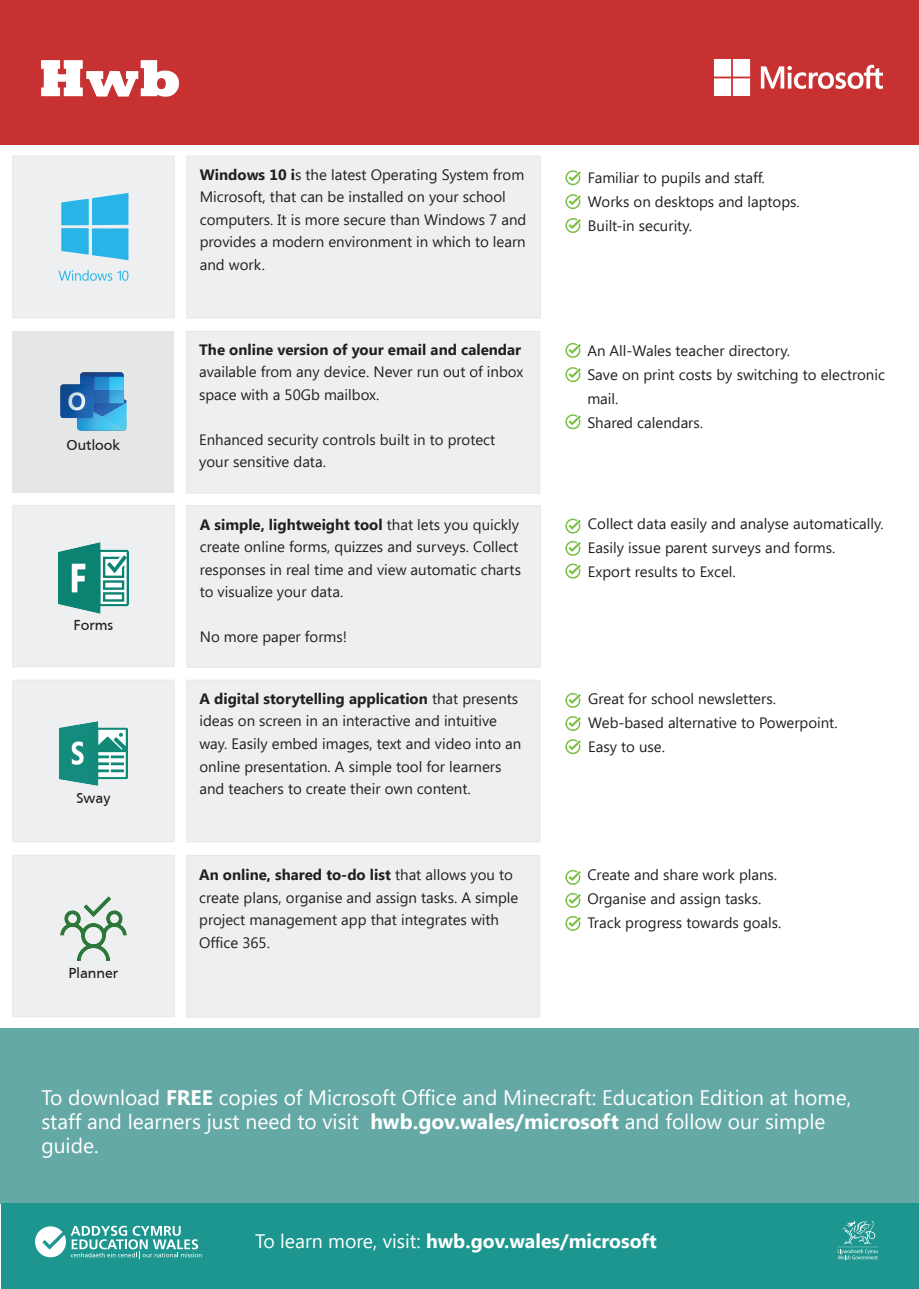
<style>
.page{position:relative;width:919px;height:1289px;background:#fff}
.page>*{position:absolute;margin:0;border:0;box-sizing:border-box;transform-origin:0 0}
.t1{font:21px/24px "Segoe UI";color:#fff}
.t2{font:700 19.5px "Segoe UI";color:#fff}
.t3{font:15px/22.5px "Segoe UI";color:#231f20}
.t4{font:700 15px "Segoe UI";color:#231f20}
.t5{font:15px "Frutiger";color:#231f20}
.s1{font-weight:700}
.s2{font-weight:400}
</style>
<div class="page">
<div style="left:0;top:1028px;width:918px;height:175px;background:#64a9a5"></div>
<div style="left:13px;top:331px;width:161px;height:161px;background:#e5e6e6"></div>
<div style="left:13px;top:855px;width:161px;height:161px;background:#edeff0"></div>
<div style="left:0;top:0;width:918px;height:145px;background:#c83132"></div>
<div style="left:186px;top:855px;width:353px;height:162px;background:#edeff0"></div>
<div style="left:186px;top:331px;width:353px;height:162px;background:#edeff0"></div>
<svg style="left:565px;top:869px;width:16px;height:15px"></svg>
<svg style="left:565px;top:892px;width:16px;height:15px"></svg>
<svg style="left:565px;top:915px;width:16px;height:15px"></svg>
<svg style="left:565px;top:367px;width:16px;height:15px"></svg>
<svg style="left:565px;top:343px;width:16px;height:15px"></svg>
<svg style="left:565px;top:414px;width:16px;height:15px"></svg>
<div style="left:13px;top:680px;width:161px;height:161px;background:#edeff0"></div>
<div style="left:13px;top:505px;width:161px;height:162px;background:#edeff0"></div>
<div style="left:186px;top:680px;width:354px;height:162px;background:#edeff0"></div>
<div style="left:187px;top:505px;width:353px;height:162px;background:#edeff0"></div>
<svg style="left:565px;top:692px;width:16px;height:16px"></svg>
<svg style="left:565px;top:716px;width:16px;height:15px"></svg>
<svg style="left:565px;top:739px;width:16px;height:15px"></svg>
<svg style="left:565px;top:518px;width:16px;height:15px"></svg>
<svg style="left:565px;top:540px;width:16px;height:16px"></svg>
<svg style="left:565px;top:563px;width:16px;height:15px"></svg>
<img style="left:60px;top:373px;width:67px;height:58px">
<img style="left:60px;top:721px;width:67px;height:64px">
<img style="left:59px;top:543px;width:69px;height:70px">
<div style="left:13px;top:156px;width:161px;height:162px;background:#edeff0"></div>
<div style="left:187px;top:156px;width:353px;height:162px;background:#edeff0"></div>
<svg style="left:565px;top:170px;width:16px;height:15px"></svg>
<svg style="left:565px;top:194px;width:16px;height:15px"></svg>
<svg style="left:565px;top:218px;width:16px;height:15px"></svg>
<div style="left:1px;top:1203px;width:917px;height:85px;background:#1c968f"></div>
<svg style="left:61px;top:193px;width:67px;height:67px"></svg>
<svg style="left:58px;top:270px;width:70px;height:11px"></svg>
<img style="left:60px;top:896px;width:67px;height:64px">
<svg style="left:837px;top:1220px;width:41px;height:39px"></svg>
<svg style="left:35px;top:1225px;width:166px;height:34px"></svg>
<img style="left:714px;top:60px;width:168px;height:36px">
<svg style="left:41px;top:60px;width:138px;height:37px"></svg>
<p class="t5" style="left:67px;top:437px;width:55px">Outlook</p>
<p class="t5" style="left:74px;top:617px;width:41px">Forms</p>
<p class="t5" style="left:76px;top:789px;width:35px">Sway</p>
<p class="t5" style="left:69px;top:964px;width:51px">Planner</p>
<p class="t3" style="left:200px;top:163px;width:328px"><span class="s1">Windows 10 i</span>s the latest Operating System from Microsoft, that can be installed on your school computers. It is more secure than Windows 7 and provides a modern environment in which to learn and work.</p>
<p class="t3" style="left:588px;top:166px;width:213px;line-height:24px">Familiar to pupils and staff.<br>Works on desktops and laptops.<br>Built-in security.</p>
<p class="t4" style="left:199px;top:341px;width:323px">The online version of your email and calendar</p>
<p class="t3" style="left:199px;top:361px;width:325px">available from any device. Never run out of inbox space with a 50Gb mailbox.</p>
<p class="t3" style="left:199px;top:428px;width:297px">Enhanced security controls built in to protect your sensitive data.</p>
<p class="t3" style="left:200px;top:513px;width:323px"><span class="s1">A simple, lightweight tool</span> that lets you quickly create online forms, quizzes and surveys. Collect responses in real time and view automatic charts to visualize your data.</p>
<p class="t3" style="left:200px;top:625px;width:149px">No more paper forms!</p>
<p class="t3" style="left:199px;top:687px;width:323px"><span class="s1">A digital storytelling application</span> that presents ideas on screen in an interactive and intuitive way. Easily embed images, text and video into an online presentation. A simple tool for learners and teachers to create their own content.</p>
<p class="t3" style="left:199px;top:863px;width:321px"><span class="s1">An online, shared to-do list</span> that allows you to create plans, organise and assign tasks. A simple project management app that integrates with Office 365.</p>
<p class="t3" style="left:587px;top:338px;width:299px;line-height:24px">An All-Wales teacher directory.<br>Save on print costs by switching to electronic mail.<br>Shared calendars.</p>
<p class="t3" style="left:588px;top:512px;width:297px;line-height:24px">Collect data easily and analyse automatically.<br>Easily issue parent surveys and forms.<br>Export results to Excel.</p>
<p class="t3" style="left:588px;top:686px;width:251px;line-height:24px">Great for school newsletters.<br>Web-based alternative to Powerpoint.<br>Easy to use.</p>
<p class="t3" style="left:587px;top:863px;width:195px;line-height:24px">Create and share work plans.<br>Organise and assign tasks.<br>Track progress towards goals.</p>
<h1 class="t1" style="left:41px;top:1085px;width:811px">To download <span class="s1">FREE</span> copies of Microsoft Office and Minecraft: Education Edition at home, staff and learners just need to visit <span class="s1">hwb.gov.wales/microsoft</span> and follow our simple guide.</h1>
<h2 class="t2" style="left:255px;top:1229px;width:403px"><span class="s2">To learn more, visit:</span> hwb.gov.wales/microsoft</h2>
</div>
